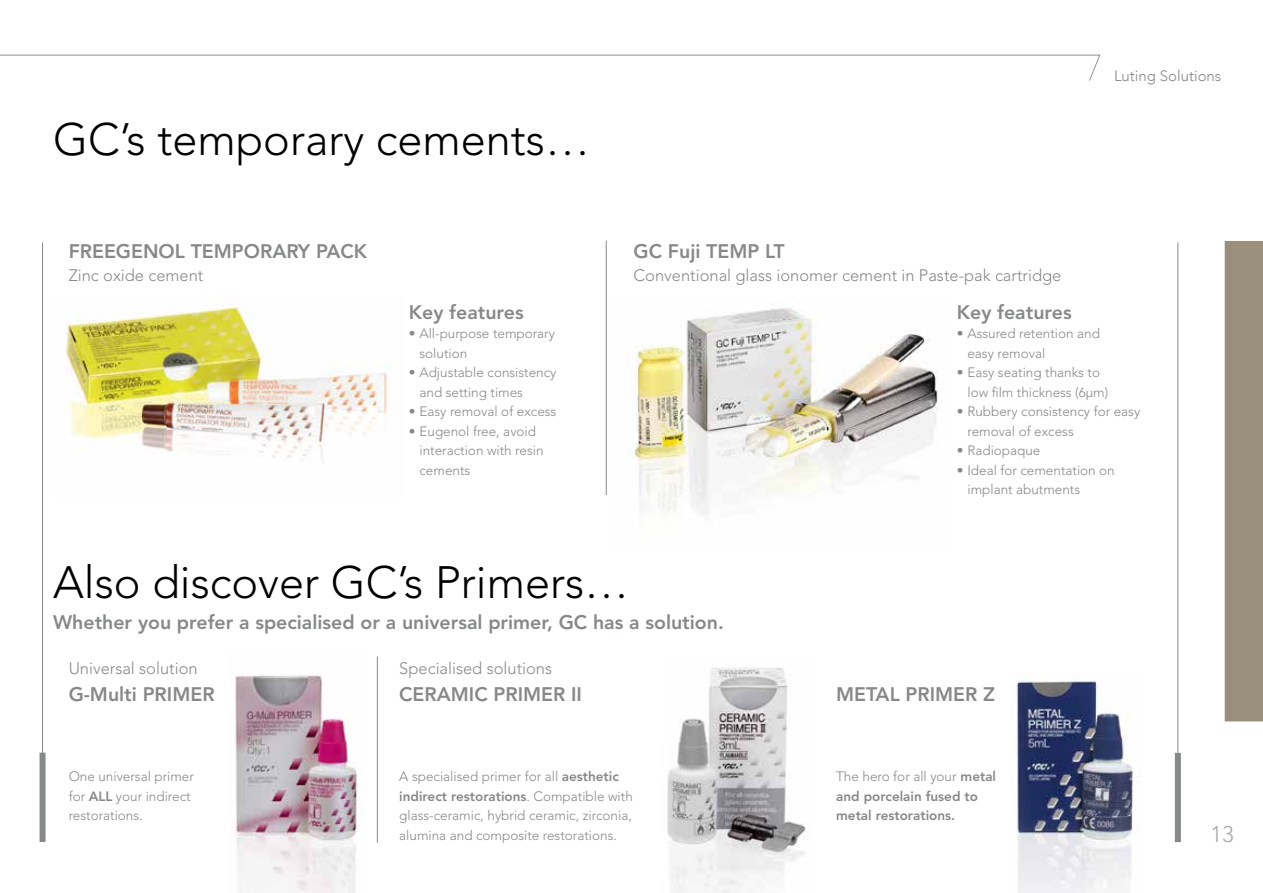
<style>
.page{position:relative;width:1263px;height:893px;background:#fff}
.page>*{position:absolute;margin:0;border:0;box-sizing:border-box;transform-origin:0 0}
.t1{font:300 45px "Avenir LT Std";color:#000}
.t2{font:300 22.5px "Avenir LT Std";color:#a7a9a9}
.t3{font:800 19.5px "Avenir LT Std";color:#878988}
.t4{font:300 16.5px "Avenir LT Std";color:#878988}
.t5{font:300 15px "Avenir";color:#878988}
.t6{font:300 13.5px/19.5px "Avenir LT Std";color:#878988}
.t7{font:800 13.5px/19.5px "Avenir LT Std";color:#878988}
.s1{font-weight:800}
.s2{font-weight:300}
</style>
<div class="page">
<div style="left:1225px;top:241px;width:38px;height:480px;background:#998f7c"></div>
<img style="left:628px;top:308px;width:310px;height:206px">
<img style="left:65px;top:299px;width:324px;height:161px">
<hr style="left:606px;top:241px;width:1px;height:254px;background:#878988">
<img style="left:667px;top:667px;width:139px;height:226px">
<img style="left:235px;top:675px;width:129px;height:218px">
<hr style="left:377px;top:656px;width:1px;height:187px;background:#878988">
<img style="left:1016px;top:679px;width:123px;height:214px">
<hr style="left:1177px;top:242px;width:1px;height:518px;background:#878988">
<div style="left:1175px;top:753px;width:6px;height:89px;background:#878988"></div>
<hr style="left:42px;top:242px;width:1px;height:519px;background:#878988">
<div style="left:40px;top:753px;width:6px;height:89px;background:#878988"></div>
<svg style="left:0;top:54px;width:1101px;height:27px"></svg>
<h1 class="t1" style="left:53px;top:113px;width:538px">GC’s temporary cements…</h1>
<h3 class="t3" style="left:69px;top:239px;width:300px">FREEGENOL TEMPORARY PACK</h3>
<h3 class="t3" style="left:634px;top:239px;width:152px">GC Fuji TEMP LT</h3>
<p class="t5" style="left:1114px;top:67px;width:109px">Luting Solutions</p>
<p class="t4" style="left:69px;top:265px;width:136px">Zinc oxide cement</p>
<h3 class="t3" style="left:409px;top:300px;width:116px">Key features</h3>
<p class="t6" style="left:419px;top:324px;width:137px;text-indent:-11px">• All-purpose temporary solution</p>
<p class="t6" style="left:419px;top:363px;width:139px;text-indent:-11px">• Adjustable consistency and setting times</p>
<p class="t6" style="left:409px;top:402px;width:149px">• Easy removal of excess</p>
<p class="t6" style="left:419px;top:421px;width:126px;text-indent:-11px">• Eugenol free, avoid interaction with resin cements</p>
<p class="t4" style="left:634px;top:265px;width:429px">Conventional glass ionomer cement in Paste-pak cartridge</p>
<h3 class="t3" style="left:957px;top:300px;width:116px">Key features</h3>
<p class="t6" style="left:967px;top:324px;width:134px;text-indent:-11px">• Assured retention and easy removal</p>
<p class="t6" style="left:967px;top:363px;width:142px;text-indent:-11px">• Easy seating thanks to low film thickness (6μm)</p>
<p class="t6" style="left:967px;top:402px;width:174px;text-indent:-11px">• Rubbery consistency for easy removal of excess</p>
<p class="t6" style="left:957px;top:441px;width:85px">• Radiopaque</p>
<p class="t6" style="left:967px;top:460px;width:149px;text-indent:-11px">• Ideal for cementation on implant abutments</p>
<h1 class="t1" style="left:53px;top:556px;width:577px">Also discover GC’s Primers…</h1>
<h3 class="t3" style="left:53px;top:611px;width:672px">Whether you prefer a specialised or a universal primer, GC has a solution.</h3>
<p class="t4" style="left:69px;top:659px;width:130px">Universal solution</p>
<p class="t4" style="left:399px;top:659px;width:154px">Specialised solutions</p>
<h3 class="t3" style="left:69px;top:683px;width:147px">G-Multi PRIMER</h3>
<h3 class="t3" style="left:399px;top:683px;width:184px">CERAMIC PRIMER II</h3>
<h3 class="t3" style="left:836px;top:683px;width:160px">METAL PRIMER Z</h3>
<p class="t6" style="left:399px;top:767px;width:235px">A specialised primer for all <span class="s1">aesthetic indirect restorations</span>. Compatible with glass-ceramic, hybrid ceramic, zirconia, alumina and composite restorations.</p>
<p class="t6" style="left:69px;top:767px;width:127px">One universal primer for <span class="s1">ALL</span> your indirect restorations.</p>
<p class="t7" style="left:836px;top:767px;width:161px"><span class="s2">The hero for all your</span> metal and porcelain fused to metal restorations.</p>
<h2 class="t2" style="left:1210px;top:821px;width:25px">13</h2>
</div>
